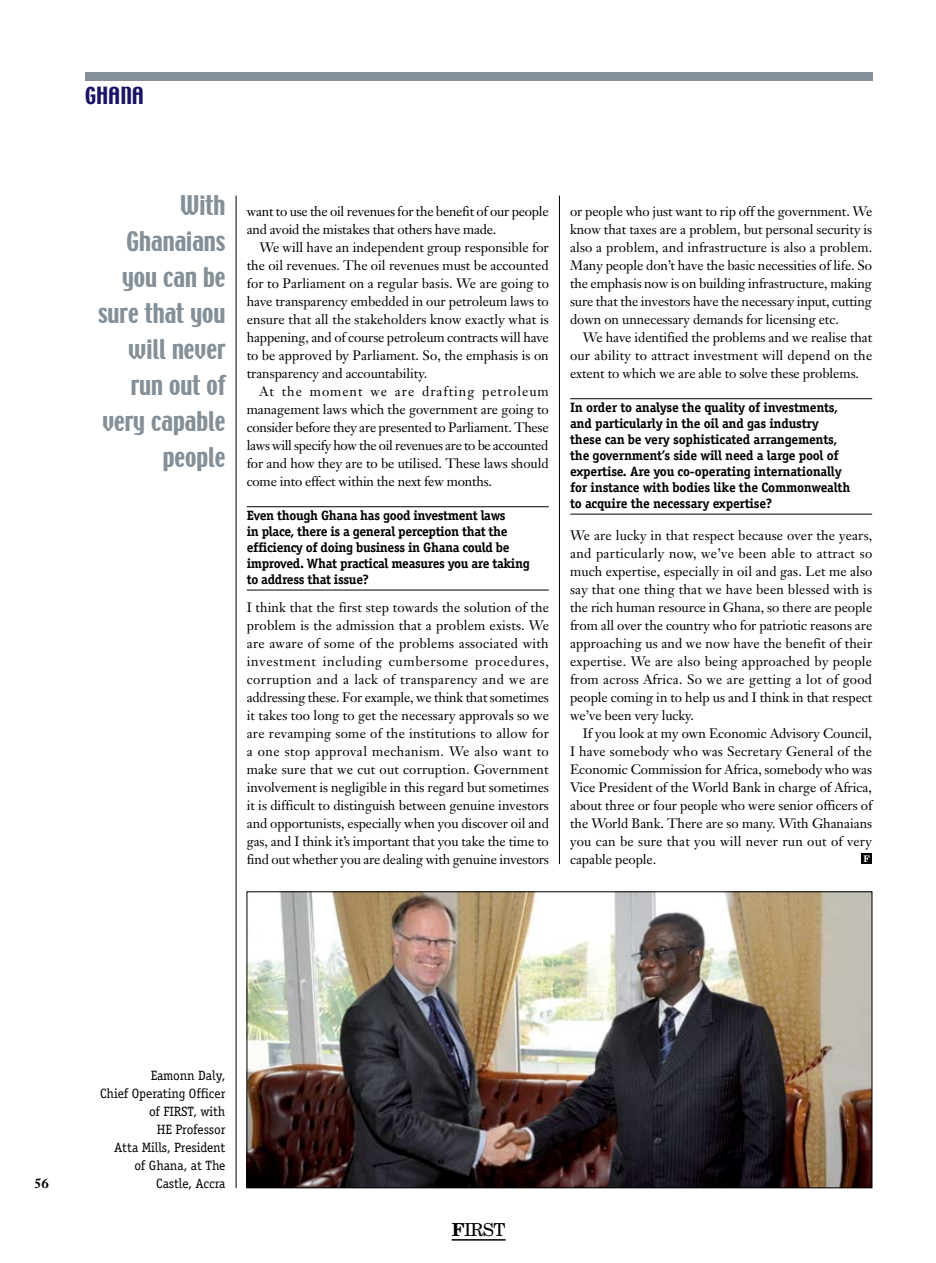
<style>
.page{position:relative;width:936px;height:1263px;background:#fff}
.page>*{position:absolute;margin:0;border:0;box-sizing:border-box;transform-origin:0 0}
.t1{font:24px/36px "Techno";color:#848f97;text-align:right}
.t2{font:21px "Techno";color:#1b1464}
.t3{font:18px "New Century Schlbk";color:#000}
.t4{font:13.5px/18px "Janson Text";letter-spacing:-.005em;color:#000;text-align:justify}
.t5{font:700 13.5px/16px "Officina Serif";letter-spacing:-.015em;color:#000}
.t6{font:13.5px/18px "Officina Serif";letter-spacing:-.005em;color:#000;text-align:right}
.t7{font:700 13.5px "Janson Text";color:#000}
.t8{font:700 9px "New Century Schlbk";color:#fff}
.s1{font-weight:700}
</style>
<div class="page">
<hr style="left:236px;top:196px;width:1px;height:992px;background:#000">
<hr style="left:559px;top:196px;width:1px;height:668px;background:#000">
<div style="left:85px;top:72px;width:787px;height:9px;background:#848f97"></div>
<hr style="left:247px;top:506px;width:302px;height:1px;background:#000">
<hr style="left:247px;top:590px;width:302px;height:1px;background:#000">
<hr style="left:570px;top:398px;width:302px;height:1px;background:#000">
<hr style="left:570px;top:514px;width:302px;height:1px;background:#000">
<div style="left:861px;top:853px;width:11px;height:11px;background:#000"></div>
<hr style="left:451px;top:1239px;width:54px;height:1px;background:#000">
<img style="left:249px;top:893px;width:621px;height:293px">
<h2 class="t2" style="left:85px;top:81px;width:60px">Ghana</h2>
<h1 class="t1" style="left:98px;top:188px;width:129px">With<br>Ghanaians you can be sure that you will never run out of very capable people</h1>
<p class="t4" style="left:247px;top:202px;width:303px">want to use the oil revenues for the benefit of our people and avoid the mistakes that others have made.</p>
<p class="t4" style="left:247px;top:238px;width:304px;text-indent:13px">We will have an independent group responsible for the oil revenues. The oil revenues must be accounted for to Parliament on a regular basis. We are going to have transparency embedded in our petroleum laws to ensure that all the stakeholders know exactly what is happening, and of course petroleum contracts will have to be approved by Parliament. So, the emphasis is on transparency and accountability.</p>
<p class="t4" style="left:247px;top:382px;width:303px;text-indent:13px">At the moment we are drafting petroleum management laws which the government are going to consider before they are presented to Parliament. These laws will specify how the oil revenues are to be accounted for and how they are to be utilised. These laws should come into effect within the next few months.</p>
<p class="t5" style="left:247px;top:507px;width:284px">Even though Ghana has good investment laws<br>in place, there is a general perception that the efficiency of doing business in Ghana could be improved. What practical measures you are taking to address that issue?</p>
<p class="t4" style="left:247px;top:598px;width:304px">I think that the first step towards the solution of the problem is the admission that a problem exists. We are aware of some of the problems associated with investment including cumbersome procedures, corruption and a lack of transparency and we are addressing these. For example, we think that sometimes it takes too long to get the necessary approvals so we are revamping some of the institutions to allow for a one stop approval mechanism. We also want to make sure that we cut out corruption. Government involvement is negligible in this regard but sometimes it is difficult to distinguish between genuine investors and opportunists, especially when you discover oil and gas, and I think it’s important that you take the time to find out whether you are dealing with genuine investors</p>
<p class="t4" style="left:570px;top:202px;width:304px">or people who just want to rip off the government. We know that taxes are a problem, but personal security is also a problem, and infrastructure is also a problem.<br>Many people don’t have the basic necessities of life. So the emphasis now is on building infrastructure, making sure that the investors have the necessary input, cutting down on unnecessary demands for licensing etc.</p>
<p class="t4" style="left:570px;top:328px;width:304px;text-indent:13px">We have identified the problems and we realise that our ability to attract investment will depend on the extent to which we are able to solve these problems.</p>
<p class="t5" style="left:570px;top:399px;width:282px">In order to analyse the quality of investments, and particularly in the oil and gas industry these can be very sophisticated arrangements, the government’s side will need a large pool of expertise. Are you co-operating internationally for instance with bodies like the Commonwealth to acquire the necessary expertise?</p>
<p class="t4" style="left:570px;top:526px;width:304px">We are lucky in that respect because over the years, and particularly now, we’ve been able to attract so much expertise, especially in oil and gas. Let me also say that one thing that we have been blessed with is the rich human resource in Ghana, so there are people from all over the country who for patriotic reasons are approaching us and we now have the benefit of their expertise. We are also being approached by people from across Africa. So we are getting a lot of good people coming in to help us and I think in that respect we’ve been very lucky.</p>
<p class="t4" style="left:570px;top:724px;width:303px;text-indent:13px">If you look at my own Economic Advisory Council, I have somebody who was Secretary General of the Economic Commission for Africa, somebody who was Vice President of the World Bank in charge of Africa, about three or four people who were senior officers of the World Bank. There are so many. With Ghanaians you can be sure that you will never run out of very capable people.</p>
<p class="t8" style="left:863px;top:853px;width:8px">F</p>
<p class="t7" style="left:34px;top:1174px;width:17px">56</p>
<p class="t6" style="left:151px;top:1066px;width:76px">Eamonn Daly,</p>
<p class="t6" style="left:100px;top:1084px;width:127px">Chief Operating Officer</p>
<p class="t6" style="left:149px;top:1102px;width:22px">of FIRST</p>
<p class="t6" style="left:114px;top:1102px;width:113px">, with<br>HE Professor<br>Atta Mills, President of Ghana, at The<br>Castle, Accra</p>
<h3 class="t3" style="left:452px;top:1219px;width:55px"><span class="s1">F</span>IRST</h3>
</div>
